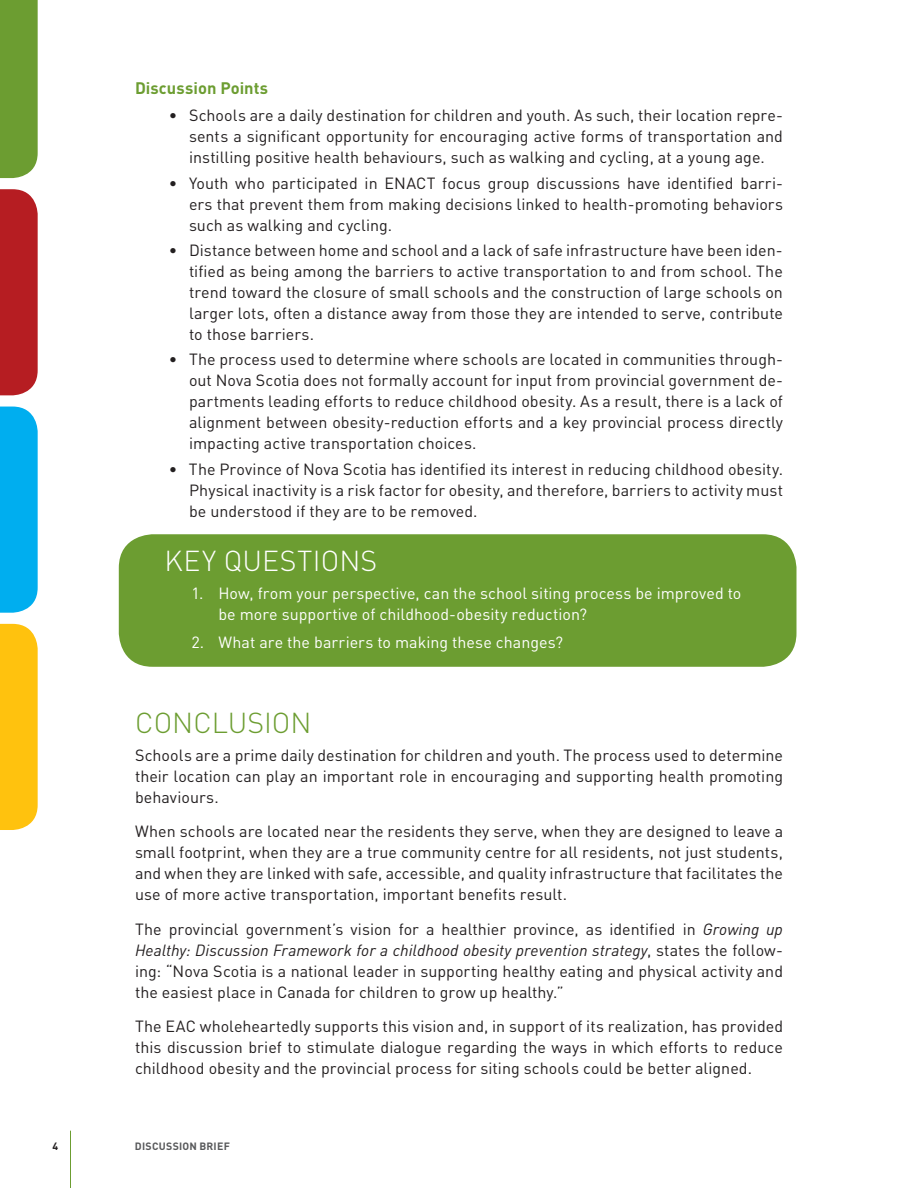
<style>
.page{position:relative;width:918px;height:1188px;background:#fff}
.page>*{position:absolute;margin:0;border:0;box-sizing:border-box;transform-origin:0 0}
.t1{font:300 28.5px "DIN Pro";letter-spacing:.015em;color:#fff}
.t2{font:300 28.5px "DIN Pro";color:#6c9d31}
.t3{font:700 16.5px "DIN Pro";letter-spacing:.005em;color:#6c9d31}
.t4{font:16.05px/21px "DIN Pro";color:#231f20;text-align:justify}
.t5{font:16.05px/21px "DIN Pro";letter-spacing:.005em;color:#fff}
.t6{font:italic 16.05px "DIN";color:#231f20}
.t7{font:700 10.5px "DIN Pro";letter-spacing:.02em;color:#58595b}
.t8{font:700 10.5px "DIN Pro";color:#231f20}
.s1{font-family:"DIN";font-style:italic}
.s2{font-family:"DIN Pro";font-style:normal}
</style>
<div class="page">
<hr style="left:70px;top:1131px;width:1px;height:57px;background:#6c9d31">
<div style="left:119px;top:534px;width:677px;height:133px;background:#6c9d31;border-radius:34px"></div>
<div style="left:0;top:0;width:38px;height:178px;background:#6c9d31"></div>
<div style="left:0;top:189px;width:38px;height:206px;background:#b61d22"></div>
<div style="left:0;top:407px;width:38px;height:206px;background:#00aeef"></div>
<div style="left:0;top:624px;width:38px;height:206px;background:#ffc20e"></div>
<p class="t3" style="left:135px;top:82px;width:135px">Discussion Points</p>
<p class="t4" style="left:189px;top:107px;width:596px;text-indent:-20px">• Schools are a daily destination for children and youth. As such, their location repre&shy;sents a significant opportunity for encouraging active forms of transportation and instilling positive health behaviours, such as walking and cycling, at a young age.</p>
<p class="t4" style="left:189px;top:174px;width:596px;text-indent:-20px">• Youth who participated in ENACT focus group discussions have identified barri&shy;ers that prevent them from making decisions linked to health-promoting behaviors such as walking and cycling.</p>
<p class="t4" style="left:189px;top:242px;width:596px;text-indent:-20px">• Distance between home and school and a lack of safe infrastructure have been iden&shy;tified as being among the barriers to active transportation to and from school. The trend toward the closure of small schools and the construction of large schools on larger lots, often a distance away from those they are intended to serve, contribute to those barriers.</p>
<p class="t4" style="left:189px;top:351px;width:596px;text-indent:-20px">• The process used to determine where schools are located in communities through&shy;out Nova Scotia does not formally account for input from provincial government de&shy;partments leading efforts to reduce childhood obesity. As a result, there is a lack of alignment between obesity-reduction efforts and a key provincial process directly impacting active transportation choices.</p>
<p class="t4" style="left:189px;top:460px;width:596px;text-indent:-20px">• The Province of Nova Scotia has identified its interest in reducing childhood obesity.<br>Physical inactivity is a risk factor for obesity, and therefore, barriers to activity must be understood if they are to be removed.</p>
<h1 class="t1" style="left:165px;top:551px;width:214px">KEY QUESTIONS</h1>
<p class="t5" style="left:218px;top:585px;width:525px;text-indent:-27px">1. How, from your perspective, can the school siting process be improved to be more supportive of childhood-obesity reduction?</p>
<p class="t5" style="left:191px;top:634px;width:373px">2. What are the barriers to making these changes?</p>
<h1 class="t2" style="left:135px;top:713px;width:178px">CONCLUSION</h1>
<p class="t4" style="left:135px;top:746px;width:650px">Schools are a prime daily destination for children and youth. The process used to determine their location can play an important role in encouraging and supporting health promoting behaviours.</p>
<p class="t4" style="left:135px;top:823px;width:650px">When schools are located near the residents they serve, when they are designed to leave a small footprint, when they are a true community centre for all residents, not just students, and when they are linked with safe, accessible, and quality infrastructure that facilitates the use of more active transportation, important benefits result.</p>
<p class="t4" style="left:135px;top:920px;width:649px">The provincial government’s vision for a healthier province, as identified in <span class="s1">Growing up</span></p>
<p class="t6" style="left:135px;top:944px;width:649px">Healthy: Discussion Framework for a childhood obesity prevention strategy<span class="s2">, states the follow-</span></p>
<p class="t4" style="left:135px;top:962px;width:650px">ing: “Nova Scotia is a national leader in supporting healthy eating and physical activity and the easiest place in Canada for children to grow up healthy.”</p>
<p class="t4" style="left:135px;top:1018px;width:650px">The EAC wholeheartedly supports this vision and, in support of its realization, has provided this discussion brief to stimulate dialogue regarding the ways in which efforts to reduce childhood obesity and the provincial process for siting schools could be better aligned.</p>
<p class="t8" style="left:52px;top:1142px;width:7px">4</p>
<p class="t7" style="left:135px;top:1142px;width:96px">DISCUSSION BRIEF</p>
</div>
